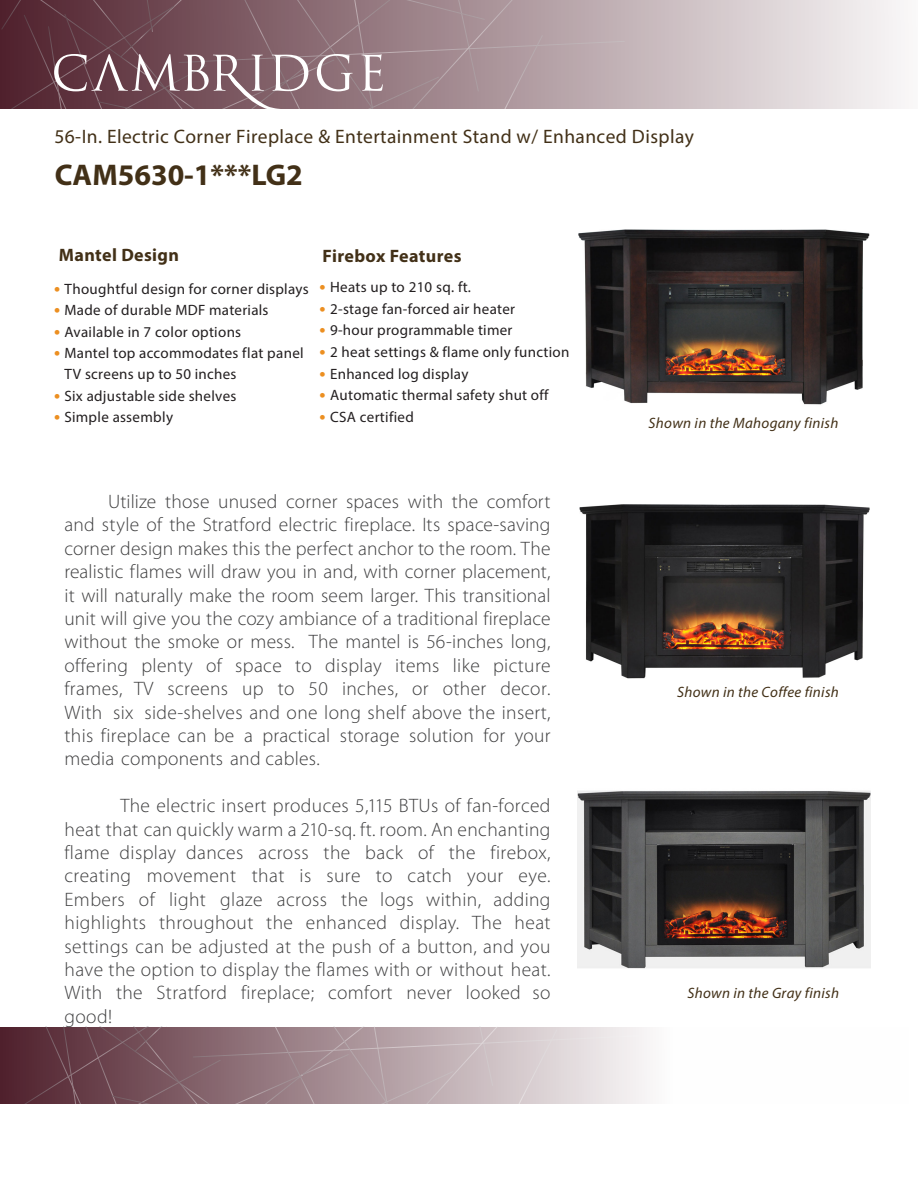
<style>
.page{position:relative;width:918px;height:1188px;background:#fff}
.page>*{position:absolute;margin:0;border:0;box-sizing:border-box;transform-origin:0 0}
.t1{font:700 30px "Myriad Pro";color:#423017}
.Black_Bullet_Style{font:300 19.5px/23.4px "Myriad Pro";letter-spacing:.015em;color:#3e3e3f;text-align:justify}
.t2{font:19.5px "Myriad Pro";letter-spacing:.02em;color:#423017}
.t3{font:700 18px "Myriad Pro";letter-spacing:.02em;color:#423017}
.Yellow_Bullet_Style{font:15px/21px "Myriad Pro";letter-spacing:.02em;color:#231f20}
.Black_Bullet_Style-2{font:italic 15px "Myriad Pro";letter-spacing:.02em;color:#423017}
.s1{font-weight:700;font-size:18px;color:#ec8f21}
</style>
<div class="page">
<svg style="left:0;top:1027px;width:647px;height:77px;background:#a38b91"></svg>
<svg style="left:728px;top:0;width:173px;height:109px;background:#e6e0e1"></svg>
<img style="left:579px;top:229px;width:290px;height:176px">
<img style="left:579px;top:504px;width:290px;height:175px">
<img style="left:577px;top:791px;width:293px;height:178px">
<svg style="left:0;top:0;width:728px;height:109px;background:#987c83"></svg>
<p class="t2" style="left:54px;top:124px;width:641px">56-In. Electric Corner Fireplace &amp; Entertainment Stand w/ Enhanced Display</p>
<p class="t1" style="left:55px;top:155px;width:249px">CAM5630-1***LG2</p>
<p class="t3" style="left:59px;top:244px;width:122px">Mantel Design</p>
<p class="Yellow_Bullet_Style" style="left:54px;top:278px;width:256px"><span class="s1">•</span> Thoughtful design for corner displays</p>
<p class="Yellow_Bullet_Style" style="left:54px;top:300px;width:216px"><span class="s1">•</span> Made of durable MDF materials</p>
<p class="Yellow_Bullet_Style" style="left:54px;top:321px;width:189px"><span class="s1">•</span> Available in 7 color options</p>
<p class="Yellow_Bullet_Style" style="left:64px;top:342px;width:241px;text-indent:-10px"><span class="s1">•</span> Mantel top accommodates flat panel<br>TV screens up to 50 inches</p>
<p class="Yellow_Bullet_Style" style="left:54px;top:385px;width:184px"><span class="s1">•</span> Six adjustable side shelves</p>
<p class="Yellow_Bullet_Style" style="left:54px;top:406px;width:121px"><span class="s1">•</span> Simple assembly</p>
<p class="t3" style="left:323px;top:244px;width:141px">Firebox Features</p>
<p class="Yellow_Bullet_Style" style="left:320px;top:276px;width:153px"><span class="s1">•</span> Heats up to 210 sq. ft.</p>
<p class="Yellow_Bullet_Style" style="left:320px;top:298px;width:197px"><span class="s1">•</span> 2-stage fan-forced air heater</p>
<p class="Yellow_Bullet_Style" style="left:320px;top:320px;width:194px"><span class="s1">•</span> 9-hour programmable timer</p>
<p class="Yellow_Bullet_Style" style="left:320px;top:341px;width:251px"><span class="s1">•</span> 2 heat settings &amp; flame only function</p>
<p class="Yellow_Bullet_Style" style="left:320px;top:363px;width:150px"><span class="s1">•</span> Enhanced log display</p>
<p class="Yellow_Bullet_Style" style="left:320px;top:384px;width:230px"><span class="s1">•</span> Automatic thermal safety shut off</p>
<p class="Yellow_Bullet_Style" style="left:320px;top:406px;width:96px"><span class="s1">•</span> CSA certified</p>
<p class="Black_Bullet_Style" style="left:64px;top:490px;width:488px;text-indent:44px">Utilize those unused corner spaces with the comfort and style of the Stratford electric fireplace. Its space-saving corner design makes this the perfect anchor to the room. The realistic flames will draw you in and, with corner placement, it will naturally make the room seem larger. This transitional unit will give you the cozy ambiance of a traditional fireplace without the smoke or mess. The mantel is 56-inches long, offering plenty of space to display items like picture frames, TV screens up to 50 inches, or other decor.<br>With six side-shelves and one long shelf above the insert, this fireplace can be a practical storage solution for your media components and cables.</p>
<p class="Black_Bullet_Style" style="left:64px;top:794px;width:488px;text-indent:56px">The electric insert produces 5,115 BTUs of fan-forced heat that can quickly warm a 210-sq. ft. room. An enchanting flame display dances across the back of the firebox, creating movement that is sure to catch your eye.<br>Embers of light glaze across the logs within, adding highlights throughout the enhanced display. The heat settings can be adjusted at the push of a button, and you have the option to display the flames with or without heat.<br>With the Stratford fireplace; comfort never looked so good!</p>
<p class="Black_Bullet_Style-2" style="left:649px;top:414px;width:191px">Shown in the Mahogany finish</p>
<p class="Black_Bullet_Style-2" style="left:677px;top:683px;width:163px">Shown in the Coffee finish</p>
<p class="Black_Bullet_Style-2" style="left:688px;top:984px;width:153px">Shown in the Gray finish</p>
</div>
